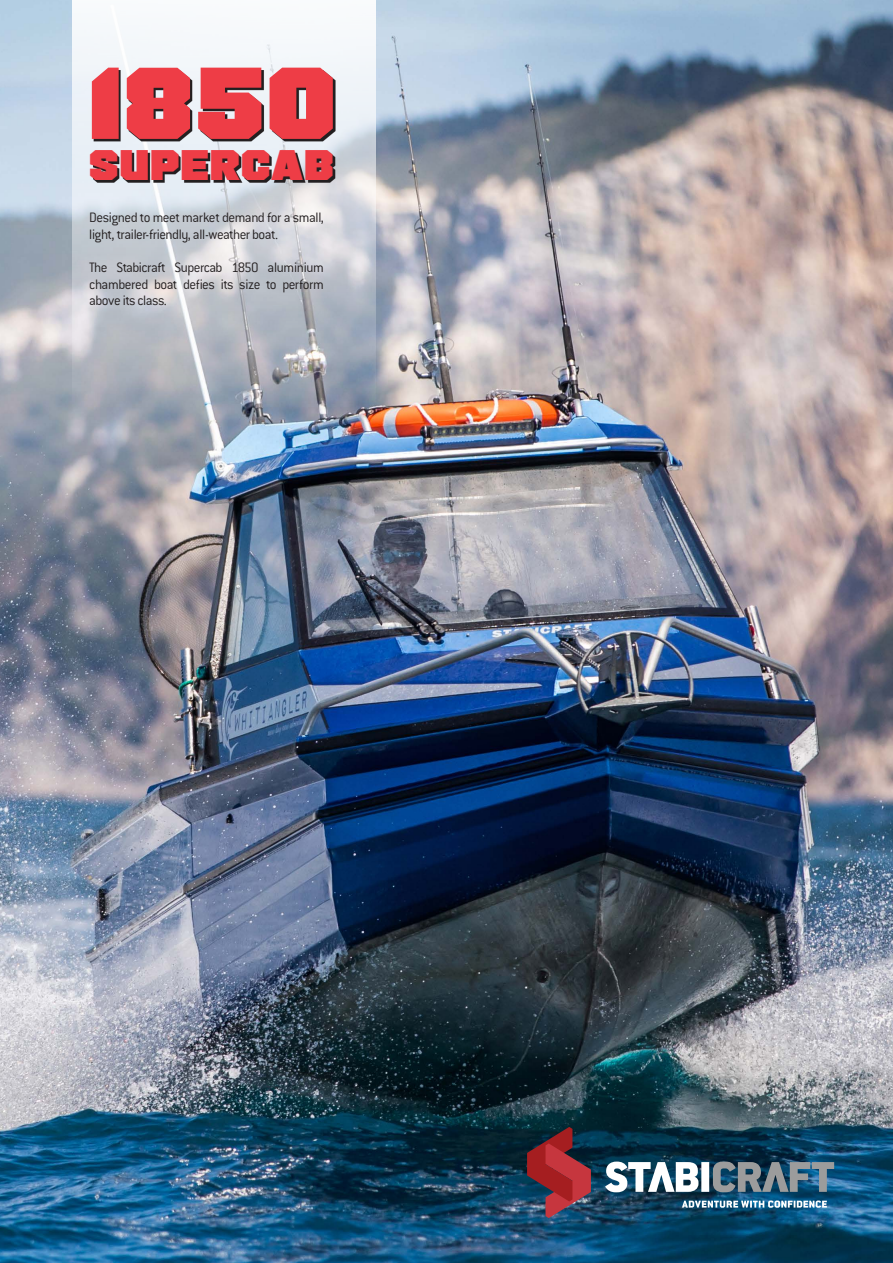
<style>
.page{position:relative;width:893px;height:1263px;background:#fff}
.page>*{position:absolute;margin:0;border:0;box-sizing:border-box;transform-origin:0 0}
.t1{font:700 101.85px "CWM";color:#ee3d46}
.t2{font:700 42.75px "CWM";letter-spacing:.03em;color:#ee3d46}
.t3{font:300 15px/16.5px "Conduit ITC Std";letter-spacing:-.035em;color:#231f20}
</style>
<div class="page">
<img style="left:0;top:0;width:893px;height:1263px">
<svg style="left:72px;top:0;width:304px;height:408px"></svg>
<svg style="left:93px;top:70px;width:242px;height:113px;background:#5e5d5f"></svg>
<svg style="left:682px;top:1200px;width:145px;height:8px"></svg>
<svg style="left:527px;top:1127px;width:64px;height:91px;background:#6d323f"></svg>
<img style="left:605px;top:1161px;width:229px;height:31px">
<p class="t1" style="left:89px;top:39px;width:248px">1850</p>
<p class="t2" style="left:89px;top:138px;width:246px">SUPERCAB</p>
<p class="t3" style="left:89px;top:210px;width:236px">Designed to meet market demand for a small, light, trailer-friendly, all-weather boat.</p>
<p class="t3" style="left:89px;top:260px;width:236px;text-align:justify">The Stabicraft Supercab 1850 aluminium chambered boat defies its size to perform above its class.</p>
</div>
